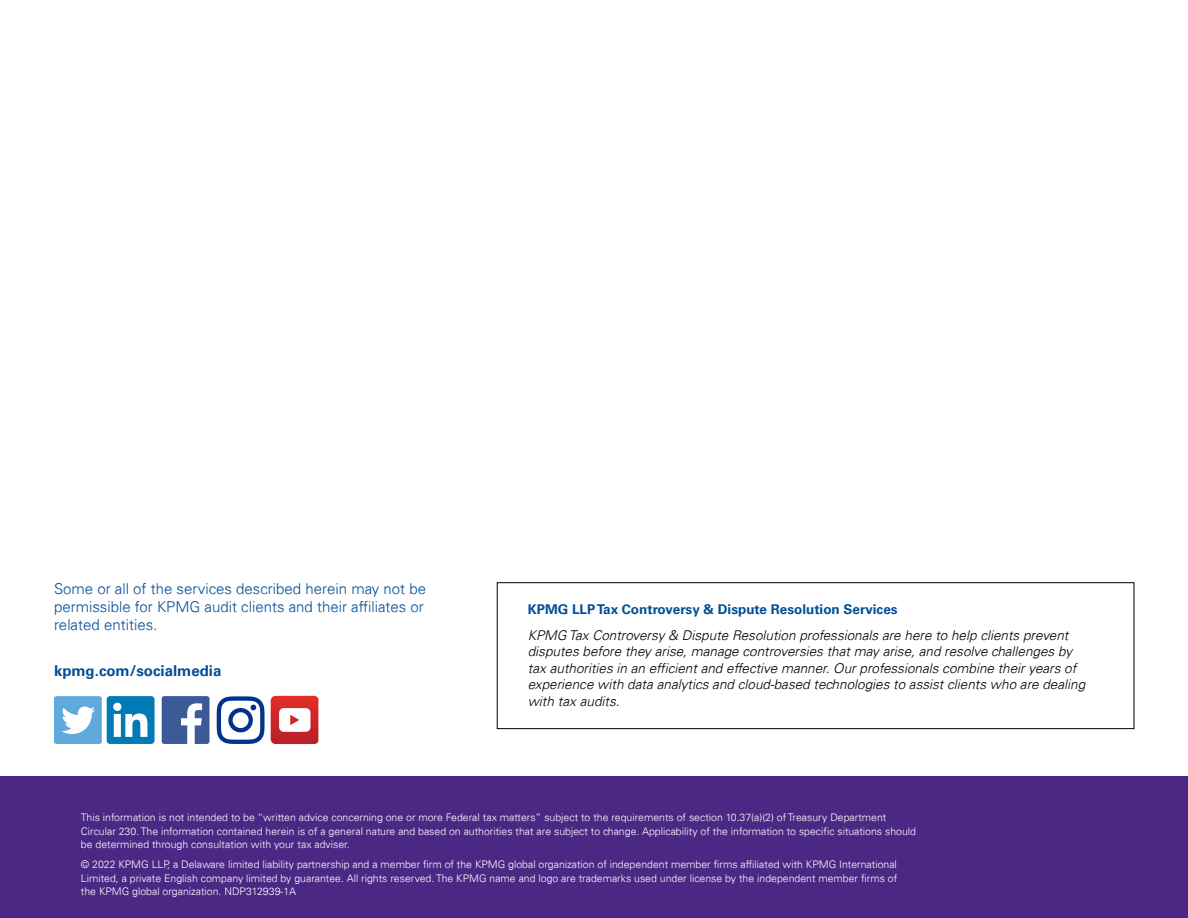
<style>
.page{position:relative;width:1188px;height:918px;background:#fff}
.page>*{position:absolute;margin:0;border:0;box-sizing:border-box;transform-origin:0 0}
.t1{font:300 15px/18px "Univers 45";color:#004e98}
.t2{font:700 15px "Univers 65";color:#004e98}
.t3{font:italic 300 13.5px/16.5px "Univers 45";color:#000}
.t4{font:700 13.5px "Univers 65";color:#004e98}
.t5{font:300 10.5px/13.5px "Univers 45";color:#fff}
</style>
<div class="page">
<div style="left:0;top:777px;width:1188px;height:141px;background:#4b2884"></div>
<div style="left:107px;top:696px;width:48px;height:48px;background:#007bb6;border-radius:3px"></div>
<svg style="left:113px;top:703px;width:34px;height:34px"></svg>
<div style="left:162px;top:696px;width:48px;height:48px;background:#3d5a98;border-radius:3px"></div>
<svg style="left:181px;top:703px;width:21px;height:41px"></svg>
<svg style="left:271px;top:696px;width:47px;height:48px"></svg>
<div style="left:54px;top:696px;width:48px;height:48px;background:#60a9dd;border-radius:3px"></div>
<svg style="left:61px;top:706px;width:34px;height:28px"></svg>
<svg style="left:217px;top:696px;width:48px;height:48px"></svg>
<div style="left:497px;top:582px;width:637px;height:147px;border:1px solid #000"></div>
<h1 class="t1" style="left:54px;top:579px;width:374px">Some or all of the services described herein may not be permissible for KPMG audit clients and their affiliates or related entities.</h1>
<h1 class="t2" style="left:54px;top:662px;width:169px">kpmg.com/socialmedia</h1>
<p class="t4" style="left:528px;top:601px;width:371px">KPMG LLP Tax Controversy &amp; Dispute Resolution Services</p>
<p class="t3" style="left:528px;top:627px;width:559px">KPMG Tax Controversy &amp; Dispute Resolution professionals are here to help clients prevent disputes before they arise, manage controversies that may arise, and resolve challenges by tax authorities in an efficient and effective manner. Our professionals combine their years of experience with data analytics and cloud-based technologies to assist clients who are dealing with tax audits.</p>
<p class="t5" style="left:81px;top:811px;width:837px">This information is not intended to be “written advice concerning one or more Federal tax matters” subject to the requirements of section 10.37(a)(2) of Treasury Department<br>Circular 230. The information contained herein is of a general nature and based on authorities that are subject to change. Applicability of the information to specific situations should be determined through consultation with your tax adviser.</p>
<p class="t5" style="left:81px;top:858px;width:818px;text-align:justify">© 2022 KPMG LLP, a Delaware limited liability partnership and a member firm of the KPMG global organization of independent member firms affiliated with KPMG International Limited, a private English company limited by guarantee. All rights reserved. The KPMG name and logo are trademarks used under license by the independent member firms of the KPMG global organization. NDP312939-1A</p>
</div>
